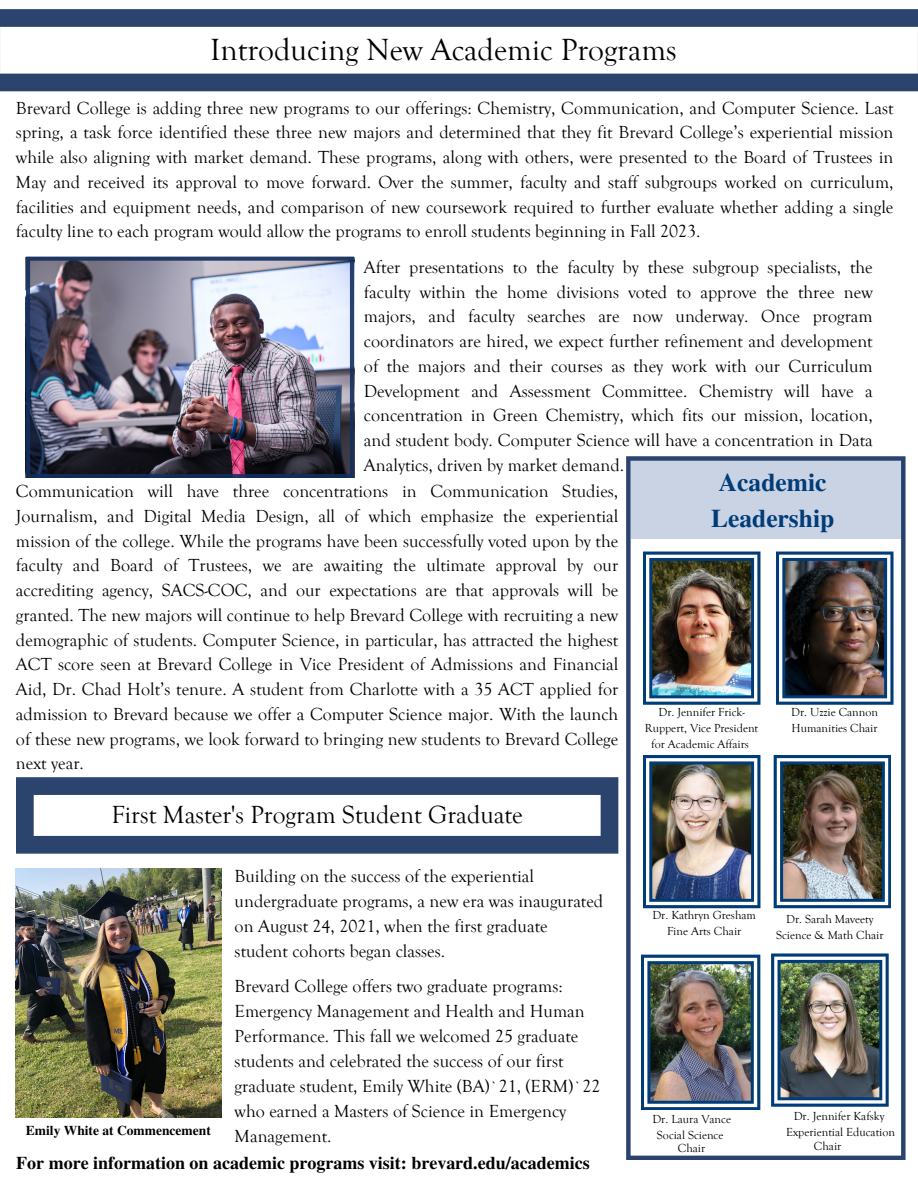
<style>
.page{position:relative;width:918px;height:1188px;background:#fff}
.page>*{position:absolute;margin:0;border:0;box-sizing:border-box;transform-origin:0 0}
.t1{font:31.5px "Goudy Old Style T";color:#000}
.t2{font:25.5px "Goudy Old Style T";color:#000}
.t3{font:700 25.5px "Te X Gyre Termes";color:#003c78}
.t4{font:18px/24.8px "Goudy Old Style T";color:#000;text-align:justify}
.t5{font:700 18px "Te X Gyre Termes";color:#000}
.t6{font:700 13.5px "Te X Gyre Termes";color:#000}
.t7{font:12px/16px "Goudy Old Style T";color:#000;text-align:center}
</style>
<div class="page">
<svg style="left:0;top:9px;width:918px;height:82px"></svg>
<img style="left:26px;top:257px;width:328px;height:221px">
<svg style="left:626px;top:456px;width:280px;height:704px"></svg>
<img style="left:776px;top:552px;width:118px;height:153px">
<img style="left:643px;top:755px;width:117px;height:153px">
<img style="left:771px;top:953px;width:118px;height:154px">
<img style="left:774px;top:755px;width:117px;height:153px">
<img style="left:641px;top:955px;width:119px;height:155px">
<img style="left:16px;top:869px;width:206px;height:248px">
<svg style="left:16px;top:777px;width:602px;height:77px"></svg>
<img style="left:643px;top:552px;width:117px;height:153px">
<p class="t1" style="left:210px;top:32px;width:468px">Introducing New Academic Programs</p>
<p class="t4" style="left:16px;top:95px;width:879px">Brevard College is adding three new programs to our offerings: Chemistry, Communication, and Computer Science. Last spring, a task force identified these three new majors and determined that they fit Brevard College’s experiential mission while also aligning with market demand. These programs, along with others, were presented to the Board of Trustees in May and received its approval to move forward. Over the summer, faculty and staff subgroups worked on curriculum, facilities and equipment needs, and comparison of new coursework required to further evaluate whether adding a single faculty line to each program would allow the programs to enroll students beginning in Fall 2023.</p>
<p class="t4" style="left:364px;top:254px;width:510px">After presentations to the faculty by these subgroup specialists, the faculty within the home divisions voted to approve the three new majors, and faculty searches are now underway. Once program coordinators are hired, we expect further refinement and development of the majors and their courses as they work with our Curriculum Development and Assessment Committee. Chemistry will have a concentration in Green Chemistry, which fits our mission, location, and student body. Computer Science will have a concentration in Data Analytics, driven by market demand.</p>
<p class="t4" style="left:16px;top:479px;width:604px">Communication will have three concentrations in Communication Studies, Journalism, and Digital Media Design, all of which emphasize the experiential mission of the college. While the programs have been successfully voted upon by the faculty and Board of Trustees, we are awaiting the ultimate approval by our accrediting agency, SACS-COC, and our expectations are that approvals will be granted. The new majors will continue to help Brevard College with recruiting a new demographic of students. Computer Science, in particular, has attracted the highest ACT score seen at Brevard College in Vice President of Admissions and Financial Aid, Dr. Chad Holt’s tenure. A student from Charlotte with a 35 ACT applied for admission to Brevard because we offer a Computer Science major. With the launch of these new programs, we look forward to bringing new students to Brevard College next year.</p>
<p class="t3" style="left:719px;top:462px;width:109px">Academic</p>
<p class="t3" style="left:711px;top:498px;width:125px">Leadership</p>
<p class="t7" style="left:659px;top:704px;width:88px">Dr. Jennifer Frick-</p>
<p class="t7" style="left:645px;top:720px;width:115px">Ruppert, Vice President for Academic Affairs</p>
<p class="t7" style="left:791px;top:704px;width:88px">Dr. Uzzie Cannon</p>
<p class="t7" style="left:792px;top:720px;width:87px">Humanities Chair</p>
<p class="t2" style="left:111px;top:801px;width:413px">First Master's Program Student Graduate</p>
<p class="t6" style="left:26px;top:1120px;width:186px">Emily White at Commencement</p>
<p class="t4" style="left:235px;top:863px;width:370px;text-align:left">Building on the success of the experiential undergraduate programs, a new era was inaugurated on August 24, 2021, when the first graduate</p>
<p class="t4" style="left:235px;top:938px;width:212px">student cohorts began classes.</p>
<p class="t4" style="left:235px;top:973px;width:330px">Brevard College offers two graduate programs:</p>
<p class="t4" style="left:235px;top:998px;width:367px;text-align:left">Emergency Management and Health and Human Performance. This fall we welcomed 25 graduate students and celebrated the success of our first graduate student, Emily White (BA)`21, (ERM)`22 who earned a Masters of Science in Emergency Management.</p>
<p class="t5" style="left:16px;top:1149px;width:575px">For more information on academic programs visit: brevard.edu/academics</p>
<p class="t7" style="left:652px;top:907px;width:105px">Dr. Kathryn Gresham</p>
<p class="t7" style="left:667px;top:923px;width:76px">Fine Arts Chair</p>
<p class="t7" style="left:786px;top:911px;width:89px">Dr. Sarah Maveety</p>
<p class="t7" style="left:776px;top:927px;width:109px">Science &amp; Math Chair</p>
<p class="t7" style="left:652px;top:1111px;width:80px">Dr. Laura Vance</p>
<p class="t7" style="left:657px;top:1127px;width:68px">Social Science</p>
<p class="t7" style="left:794px;top:1108px;width:92px">Dr. Jennifer Kafsky</p>
<p class="t7" style="left:786px;top:1124px;width:111px">Experiential Education</p>
<p class="t7" style="left:678px;top:1140px;width:29px">Chair</p>
<p class="t7" style="left:814px;top:1138px;width:29px">Chair</p>
</div>
